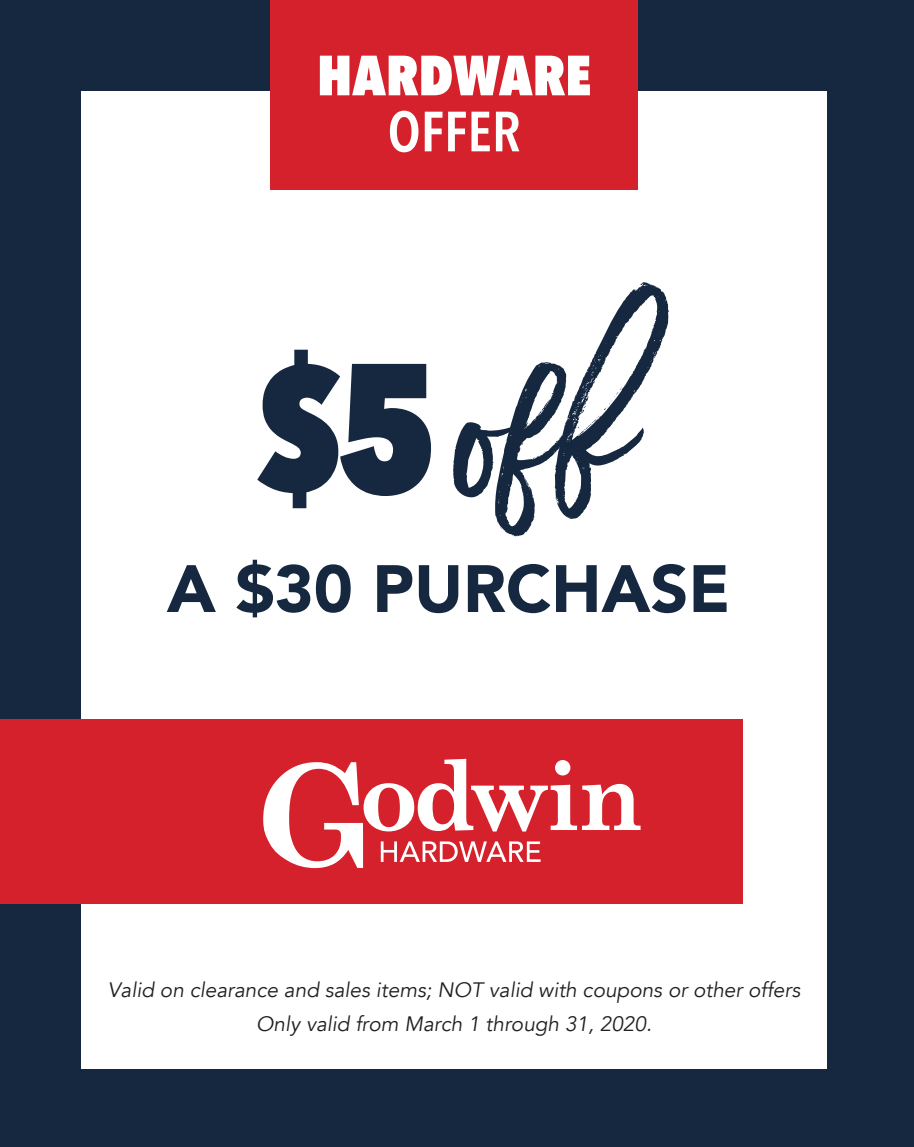
<style>
.page{position:relative;width:914px;height:1147px;background:#162840}
.page>*{position:absolute;margin:0;border:0;box-sizing:border-box;transform-origin:0 0}
.t1{font:209.65px "Madina Script";color:#162840}
.t2{font:900 66.15px "Avenir";color:#162840}
.t3{font:800 56px "Avenir Next Condensed";color:#fff}
.t4{font:600 56px "Avenir Next Condensed";color:#fff}
.t5{font:italic 21px/33.9px "Avenir";color:#231f20;text-align:center}
.s1{font-family:"Avenir Next Condensed";font-weight:800;font-size:182.35px}
</style>
<div class="page">
<div style="left:82px;top:92px;width:744px;height:977px;background:#fff"></div>
<div style="left:270px;top:0;width:368px;height:189px;background:#d5212b"></div>
<div style="left:0;top:719px;width:742px;height:185px;background:#d5212b"></div>
<svg style="left:263px;top:759px;width:377px;height:109px"></svg>
<h3 class="t3" style="left:317px;top:41px;width:276px">HARDWARE</h3>
<h3 class="t4" style="left:387px;top:83px;width:134px">OFFER</h3>
<h1 class="t1" style="left:250px;top:303px;width:373px"><span class="s1">$5</span>off</h1>
<h2 class="t2" style="left:167px;top:532px;width:564px">A $30 PURCHASE</h2>
<p class="t5" style="left:108px;top:973px;width:694px">Valid on clearance and sales items; NOT valid with coupons or other offers<br>Only valid from March 1 through 31, 2020.</p>
</div>
